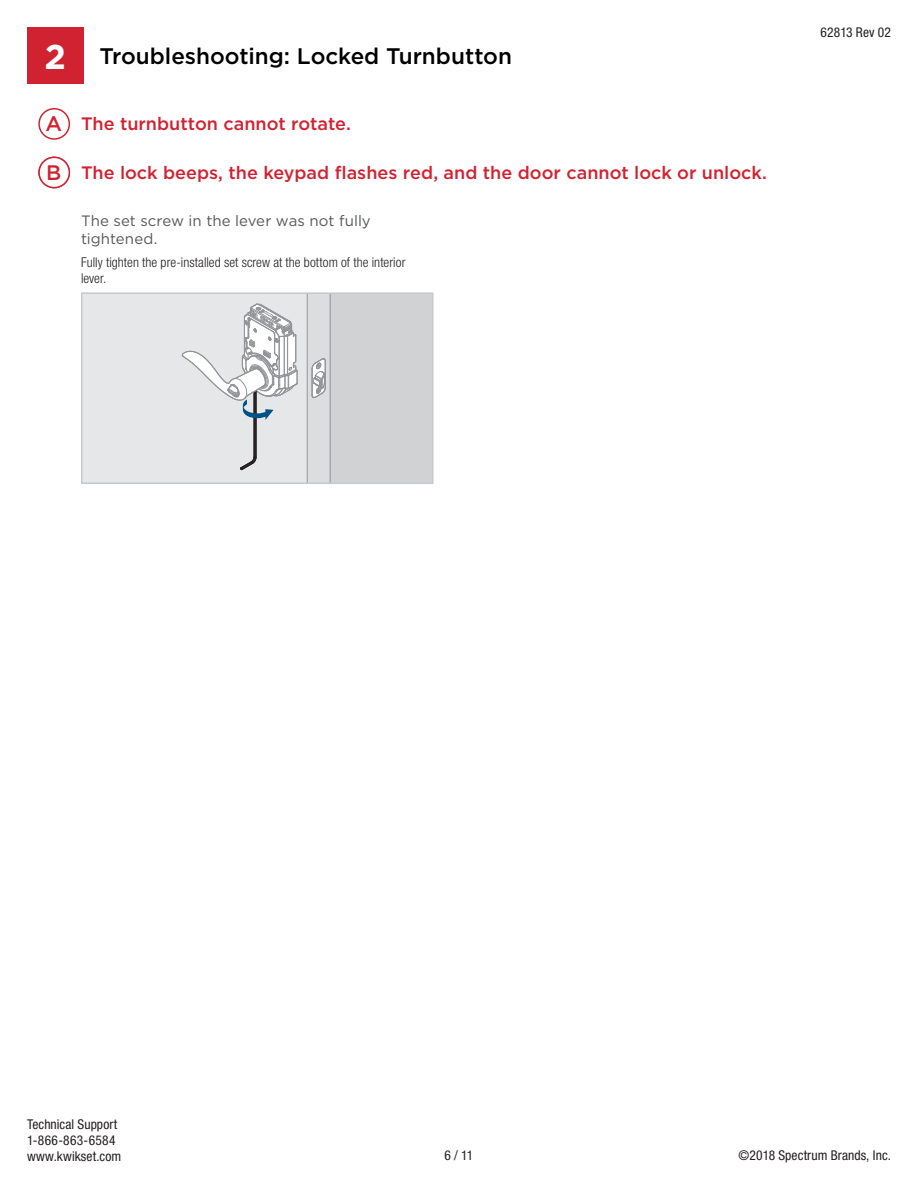
<style>
.page{position:relative;width:918px;height:1188px;background:#fff}
.page>*{position:absolute;margin:0;border:0;box-sizing:border-box;transform-origin:0 0}
.t1{font:700 34.5px "Gotham";color:#fff}
.Section_head{font:500 22.5px "Gotham";color:#000001}
.t2{font:500 21px "Gotham";color:#d12231}
.heading_2{font:500 18px "Gotham";color:#d12231}
.heading_3{font:15px/18px "Gotham";color:#57585a}
.t3{font:condensed 13.5px/16.2px "Helvetica Neue LT Std";letter-spacing:.01em;color:#231f20}
.body_copy{font:300 condensed 13.5px/16.2px "Helvetica Neue LT Std";letter-spacing:.005em;color:#231f20}
</style>
<div class="page">
<div style="left:82px;top:293px;width:351px;height:190px;background:#e6e7e9"></div>
<div style="left:330px;top:293px;width:103px;height:190px;background:#d1d2d4"></div>
<hr style="left:330px;top:293px;width:1px;height:190px;background:#939598">
<svg style="left:307px;top:295px;width:23px;height:186px"></svg>
<svg style="left:181px;top:303px;width:117px;height:168px"></svg>
<div style="left:81px;top:292px;width:353px;height:192px;border:2px solid #c7c8ca"></div>
<div style="left:27px;top:27px;width:56px;height:57px;background:#d12231"></div>
<div style="left:38px;top:108px;width:32px;height:32px;border:2px solid #d12231;border-radius:50%"></div>
<div style="left:38px;top:157px;width:32px;height:31px;border:2px solid #d12231;border-radius:50%"></div>
<p class="t1" style="left:44px;top:34px;width:23px">2</p>
<p class="Section_head" style="left:99px;top:42px;width:414px">Troubleshooting: Locked Turnbutton</p>
<p class="t2" style="left:45px;top:110px;width:18px">A</p>
<p class="heading_2" style="left:81px;top:112px;width:271px">The turnbutton cannot rotate.</p>
<p class="t2" style="left:46px;top:158px;width:17px">B</p>
<p class="heading_2" style="left:81px;top:160px;width:688px">The lock beeps, the keypad flashes red, and the door cannot lock or unlock.</p>
<p class="heading_3" style="left:81px;top:211px;width:291px">The set screw in the lever was not fully tightened.</p>
<p class="body_copy" style="left:81px;top:254px;width:326px">Fully tighten the pre-installed set screw at the bottom of the interior lever.</p>
<p class="t3" style="left:821px;top:24px;width:72px">62813 Rev 02</p>
<p class="t3" style="left:27px;top:1116px;width:96px">Technical Support<br>1-866-863-6584 www.kwikset.com</p>
<p class="t3" style="left:445px;top:1147px;width:30px">6 / 11</p>
<p class="t3" style="left:738px;top:1147px;width:154px">©2018 Spectrum Brands, Inc.</p>
</div>
